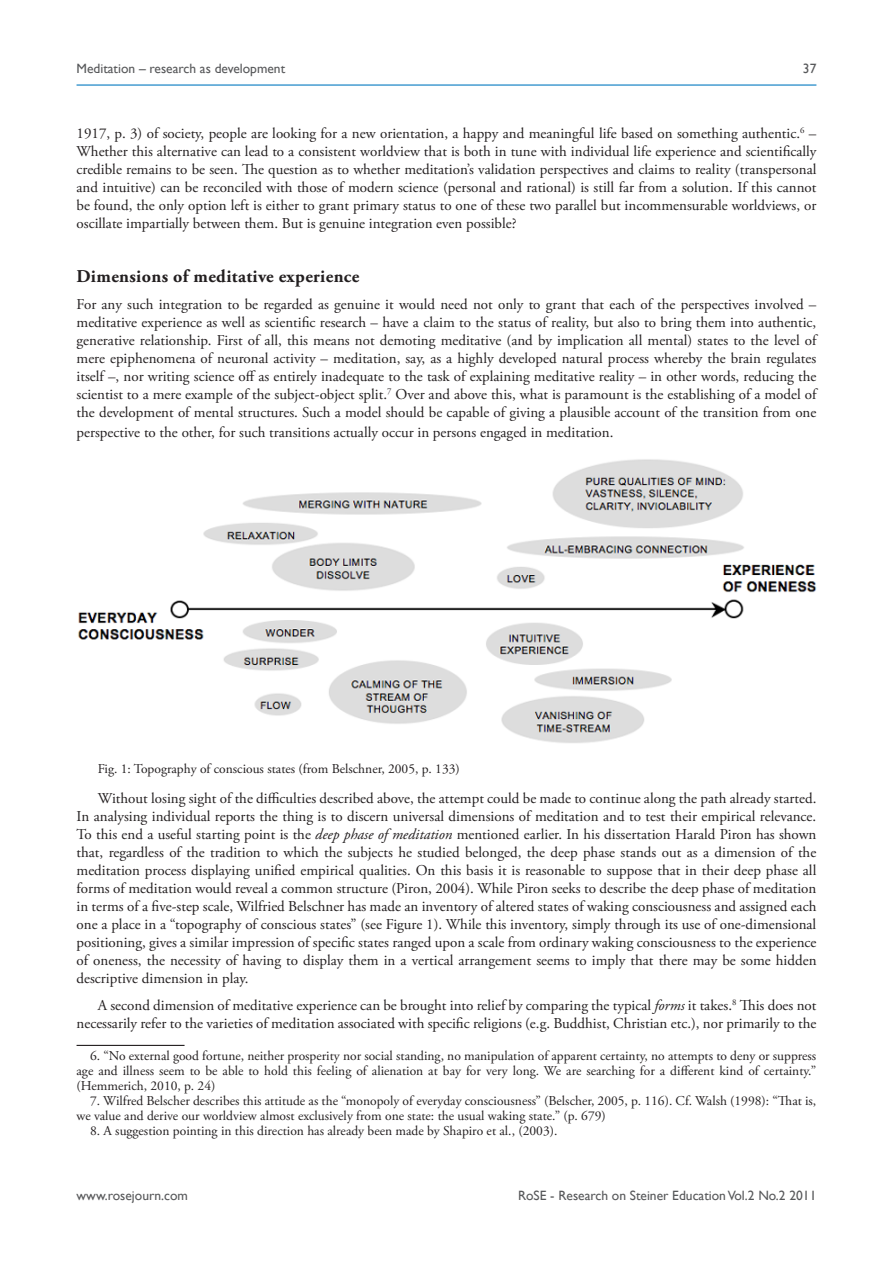
<style>
.page{position:relative;width:893px;height:1263px;background:#fff}
.page>*{position:absolute;margin:0;border:0;box-sizing:border-box;transform-origin:0 0}
.Rubrikniva3{font:700 18px "Adobe Garamond Pro";letter-spacing:.02em;color:#231f20}
.bread{font:15px/18px "Adobe Garamond Pro";color:#231f20;text-align:justify}
.bread_first{font:15px/18px "Adobe Garamond Pro";color:#231f20;text-align:justify}
.fotnot{font:15px/18px "Adobe Garamond Pro";color:#231f20;text-align:justify}
.fotnot-2{font:13.5px/15px "Adobe Garamond Pro";color:#231f20;text-align:justify}
.t1{font:13.5px "Gill Sans";color:#57585a}
.Bildtext{font:13.5px "Adobe Garamond Pro";color:#231f20}
.s1{font-style:italic}
</style>
<div class="page">
<hr style="left:77px;top:84px;width:739px;height:2px;background:#077bc1">
<hr style="left:77px;top:1045px;width:108px;height:1px;background:#231f20">
<img style="left:78px;top:459px;width:738px;height:284px">
<p class="t1" style="left:77px;top:61px;width:210px">Meditation – research as development</p>
<p class="t1" style="left:803px;top:61px;width:15px">37</p>
<p class="fotnot" style="left:77px;top:125px;width:741px">1917, p. 3) of society, people are looking for a new orientation, a happy and meaningful life based on something authentic.<sup>6</sup> – Whether this alternative can lead to a consistent worldview that is both in tune with individual life experience and scientifically credible remains to be seen. The question as to whether meditation’s validation perspectives and claims to reality (transpersonal and intuitive) can be reconciled with those of modern science (personal and rational) is still far from a solution. If this cannot be found, the only option left is either to grant primary status to one of these two parallel but incommensurable worldviews, or oscillate impartially between them. But is genuine integration even possible?</p>
<p class="Rubrikniva3" style="left:77px;top:266px;width:284px">Dimensions of meditative experience</p>
<p class="bread_first" style="left:77px;top:296px;width:741px">For any such integration to be regarded as genuine it would need not only to grant that each of the perspectives involved – meditative experience as well as scientific research – have a claim to the status of reality, but also to bring them into authentic, generative relationship. First of all, this means not demoting meditative (and by implication all mental) states to the level of mere epiphenomena of neuronal activity – meditation, say, as a highly developed natural process whereby the brain regulates itself –, nor writing science off as entirely inadequate to the task of explaining meditative reality – in other words, reducing the scientist to a mere example of the subject-object split.<sup>7</sup> Over and above this, what is paramount is the establishing of a model of the development of mental structures. Such a model should be capable of giving a plausible account of the transition from one</p>
<p class="bread_first" style="left:77px;top:424px;width:538px">perspective to the other, for such transitions actually occur in persons engaged in meditation.</p>
<p class="Bildtext" style="left:98px;top:760px;width:363px">Fig. 1: Topography of conscious states (from Belschner, 2005, p. 133)</p>
<p class="bread" style="left:77px;top:790px;width:741px;text-indent:21px">Without losing sight of the difficulties described above, the attempt could be made to continue along the path already started.<br>In analysing individual reports the thing is to discern universal dimensions of meditation and to test their empirical relevance.<br>To this end a useful starting point is the <span class="s1">deep phase of meditation</span> mentioned earlier. In his dissertation Harald Piron has shown that, regardless of the tradition to which the subjects he studied belonged, the deep phase stands out as a dimension of the meditation process displaying unified empirical qualities. On this basis it is reasonable to suppose that in their deep phase all forms of meditation would reveal a common structure (Piron, 2004). While Piron seeks to describe the deep phase of meditation in terms of a five-step scale, Wilfried Belschner has made an inventory of altered states of waking consciousness and assigned each one a place in a “topography of conscious states” (see Figure 1). While this inventory, simply through its use of one-dimensional positioning, gives a similar impression of specific states ranged upon a scale from ordinary waking consciousness to the experience of oneness, the necessity of having to display them in a vertical arrangement seems to imply that there may be some hidden descriptive dimension in play.</p>
<p class="bread" style="left:77px;top:997px;width:741px;text-align:right">A second dimension of meditative experience can be brought into relief by comparing the typical <span class="s1">forms</span> it takes.<sup>8</sup> This does not necessarily refer to the varieties of meditation associated with specific religions (e.g. Buddhist, Christian etc.), nor primarily to the</p>
<p class="fotnot-2" style="left:77px;top:1049px;width:741px;text-indent:14px">6. “No external good fortune, neither prosperity nor social standing, no manipulation of apparent certainty, no attempts to deny or suppress age and illness seem to be able to hold this feeling of alienation at bay for very long. We are searching for a different kind of certainty.” (Hemmerich, 2010, p. 24)</p>
<p class="fotnot-2" style="left:77px;top:1094px;width:741px;text-indent:14px">7. Wilfred Belscher describes this attitude as the “monopoly of everyday consciousness” (Belscher, 2005, p. 116). Cf. Walsh (1998): “That is, we value and derive our worldview almost exclusively from one state: the usual waking state.” (p. 679)</p>
<p class="fotnot-2" style="left:90px;top:1124px;width:469px">8. A suggestion pointing in this direction has already been made by Shapiro et al., (2003).</p>
<p class="t1" style="left:77px;top:1187px;width:113px">www.rosejourn.com</p>
<p class="t1" style="left:518px;top:1187px;width:300px">RoSE - Research on Steiner Education Vol.2 No.2 2011</p>
</div>
